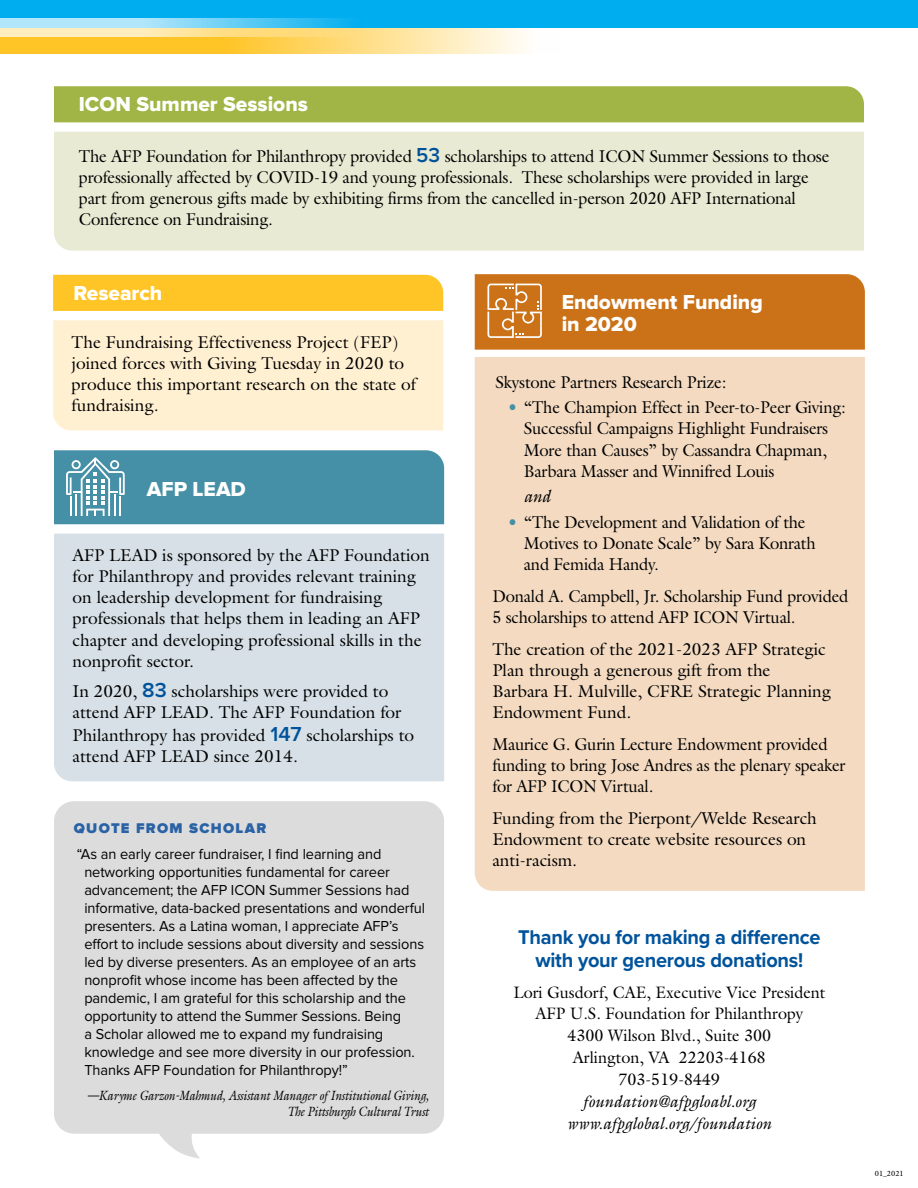
<style>
.page{position:relative;width:918px;height:1188px;background:#fff}
.page>*{position:absolute;margin:0;border:0;box-sizing:border-box;transform-origin:0 0}
.t1{font:21px/22.5px "Proxima Nova Extrabld";color:#fff}
.t2{font:700 20.55px/23.7px "Proxima Nova";letter-spacing:-.01em;color:#00539b;text-align:center}
.t3{font:17.25px/21.1px "Galliard";color:#000}
.t4{font:17.25px/21.1px "Galliard";color:#000;scale:.96 1}
.t5{font:italic 17.25px "Galliard";color:#000;scale:.96 1}
.t6{font:16.65px/21.9px "Galliard";color:#000;text-align:center}
.t7{font:italic 16.65px/21.9px "Galliard";color:#000;text-align:center}
.t8{font:15px/18px "Proxima Nova";letter-spacing:-.005em;color:#000}
.t9{font:900 14.55px "Proxima Nova";letter-spacing:.09em;color:#2962a5}
.t10{font:italic 13.5px/16.5px "Galliard";letter-spacing:-.01em;color:#000;text-align:right;scale:.85 1}
.t11{font:7.5px "Galliard";color:#000}
.s1{font-family:"Proxima Nova";font-weight:600;font-size:21px;color:#00539b}
.s2{font-weight:700;color:#4690a7}
</style>
<div class="page">
<div style="left:54px;top:132px;width:810px;height:119px;background:#e8ead3"></div>
<div style="left:54px;top:86px;width:810px;height:36px;background:#a0b546"></div>
<svg style="left:0;top:28px;width:525px;height:26px;background:#ffd76d"></svg>
<div style="left:0;top:0;width:918px;height:28px;background:#00aeef"></div>
<svg style="left:0;top:18px;width:375px;height:19px;background:#b7dbcc"></svg>
<div style="left:54px;top:801px;width:390px;height:357px;background:#dcdcdc"></div>
<div style="left:475px;top:357px;width:390px;height:534px;background:#f3dac1"></div>
<div style="left:475px;top:274px;width:390px;height:76px;background:#cb7218"></div>
<div style="left:54px;top:534px;width:390px;height:247px;background:#d6e0e6"></div>
<div style="left:54px;top:450px;width:390px;height:74px;background:#4690a7"></div>
<div style="left:53px;top:320px;width:390px;height:110px;background:#fff0d2"></div>
<div style="left:53px;top:275px;width:390px;height:36px;background:#ffc425"></div>
<p class="t1" style="left:79px;top:94px;width:231px">ICON Summer Sessions</p>
<p class="t3" style="left:79px;top:145px;width:752px">The AFP Foundation for Philanthropy provided <span class="s1">53</span> scholarships to attend ICON Summer Sessions to those professionally affected by COVID-19 and young professionals. These scholarships were provided in large part from generous gifts made by exhibiting firms from the cancelled in-person 2020 AFP International Conference on Fundraising.</p>
<p class="t1" style="left:74px;top:283px;width:90px">Research</p>
<p class="t3" style="left:72px;top:331px;width:346px">The Fundraising Effectiveness Project (FEP) joined forces with Giving Tuesday in 2020 to produce this important research on the state of fundraising.</p>
<p class="t1" style="left:147px;top:479px;width:101px">AFP LEAD</p>
<p class="t3" style="left:73px;top:544px;width:359px">AFP LEAD is sponsored by the AFP Foundation for Philanthropy and provides relevant training on leadership development for fundraising professionals that helps them in leading an AFP chapter and developing professional skills in the nonprofit sector.</p>
<p class="t3" style="left:73px;top:680px;width:343px;line-height:21.6px">In 2020, <span class="s1">83</span> scholarships were provided to attend AFP LEAD. The AFP Foundation for Philanthropy has provided <span class="s1">147</span> scholarships to attend AFP LEAD since 2014.</p>
<p class="t9" style="left:74px;top:822px;width:194px">QUOTE FROM SCHOLAR</p>
<p class="t8" style="left:84px;top:846px;width:342px;text-indent:-7px">“As an early career fundraiser, I find learning and networking opportunities fundamental for career advancement; the AFP ICON Summer Sessions had informative, data-backed presentations and wonderful presenters. As a Latina woman, I appreciate AFP’s effort to include sessions about diversity and sessions led by diverse presenters. As an employee of an arts nonprofit whose income has been affected by the pandemic, I am grateful for this scholarship and the opportunity to attend the Summer Sessions. Being<br>a Scholar allowed me to expand my fundraising knowledge and see more diversity in our profession.<br>Thanks AFP Foundation for Philanthropy!”</p>
<p class="t10" style="left:87px;top:1087px;width:403px">—Karyme Garzon-Mahmud, Assistant Manager of Institutional Giving,<br>The Pittsburgh Cultural Trust</p>
<p class="t1" style="left:562px;top:292px;width:203px">Endowment Funding in 2020</p>
<p class="t4" style="left:495px;top:371px;width:242px">Skystone Partners Research Prize:</p>
<p class="t4" style="left:524px;top:397px;width:337px;text-indent:-15px"><span class="s2">•</span> “The Champion Effect in Peer-to-Peer Giving:<br>Successful Campaigns Highlight Fundraisers More than Causes” by Cassandra Chapman, Barbara Masser and Winnifred Louis</p>
<p class="t5" style="left:524px;top:486px;width:30px">and</p>
<p class="t4" style="left:524px;top:511px;width:305px;text-indent:-15px"><span class="s2">•</span> “The Development and Validation of the<br>Motives to Donate Scale” by Sara Konrath and Femida Handy.</p>
<p class="t4" style="left:492px;top:585px;width:372px">Donald A. Campbell, Jr. Scholarship Fund provided<br>5 scholarships to attend AFP ICON Virtual.</p>
<p class="t3" style="left:492px;top:638px;width:340px">The creation of the 2021-2023 AFP Strategic Plan through a generous gift from the<br>Barbara H. Mulville, CFRE Strategic Planning Endowment Fund.</p>
<p class="t4" style="left:492px;top:733px;width:369px">Maurice G. Gurin Lecture Endowment provided funding to bring Jose Andres as the plenary speaker for AFP ICON Virtual.</p>
<p class="t3" style="left:492px;top:807px;width:326px">Funding from the Pierpont/Welde Research<br>Endowment to create website resources on anti-racism.</p>
<p class="t2" style="left:518px;top:924px;width:304px">Thank you for making a difference with your generous donations!</p>
<p class="t6" style="left:513px;top:981px;width:314px">Lori Gusdorf, CAE, Executive Vice President<br>AFP U.S. Foundation for Philanthropy<br>4300 Wilson Blvd., Suite 300<br>Arlington, VA 22203-4168<br>703-519-8449</p>
<p class="t7" style="left:567px;top:1090px;width:206px">foundation@afpgloabl.org www.afpglobal.org/foundation</p>
<p class="t11" style="left:875px;top:1169px;width:30px">01_2021</p>
</div>
